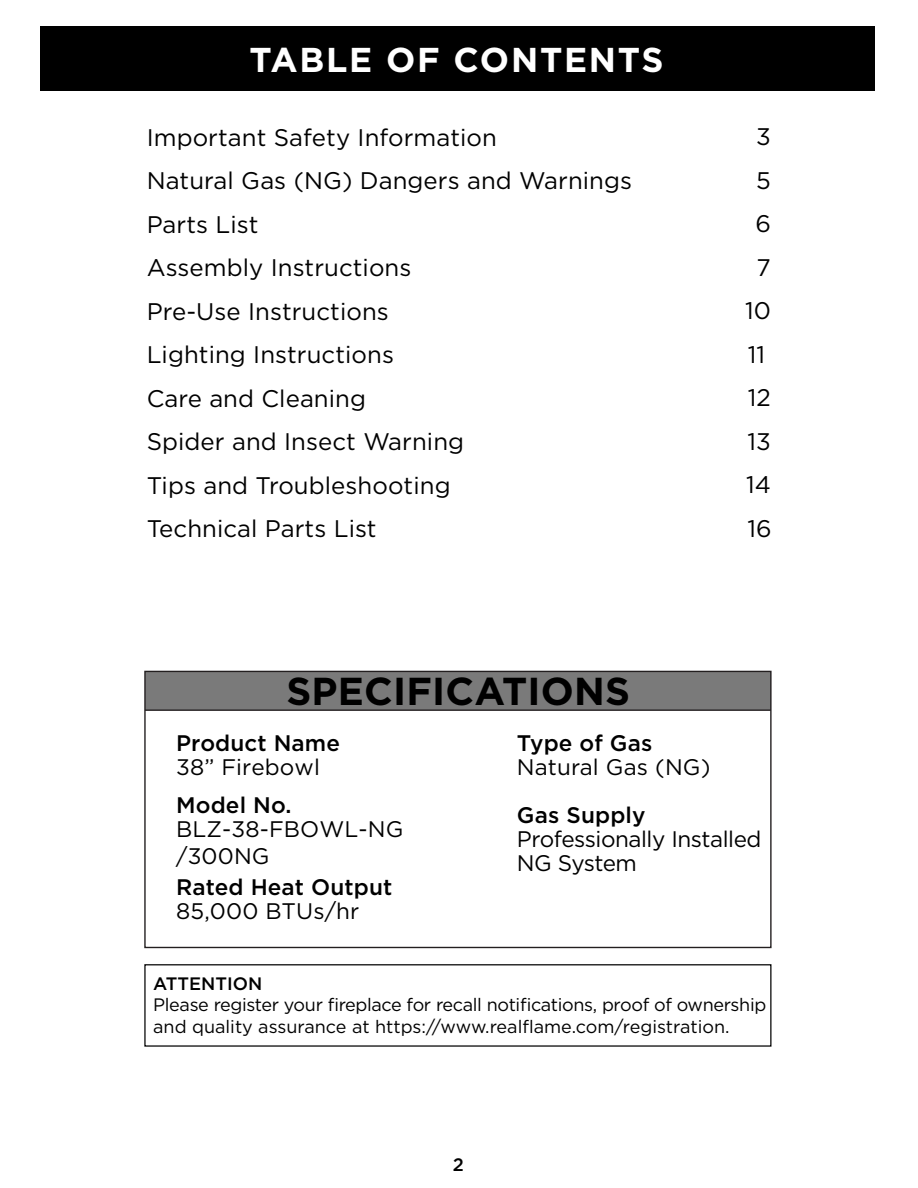
<style>
.page{position:relative;width:918px;height:1188px;background:#fff}
.page>*{position:absolute;margin:0;border:0;box-sizing:border-box;transform-origin:0 0}
.t1{font:700 39px "Gotham";letter-spacing:.005em;color:#000}
.t2{font:700 34.5px "Gotham";letter-spacing:.05em;color:#fff}
.t3{font:24px/43.5px "Gotham";letter-spacing:.005em;color:#000}
.t4{font:22.5px/27px "Gotham";letter-spacing:.005em;color:#000}
.t5{font:500 22.5px "Gotham";letter-spacing:.005em;color:#000}
.t6{font:22.5px/24px "Gotham";letter-spacing:-.02em;color:#000}
.t7{font:18px/21.6px "Gotham";letter-spacing:-.02em;color:#000}
.t8{font:500 18px "Gotham";color:#000}
</style>
<div class="page">
<div style="left:40px;top:26px;width:835px;height:65px;background:#000"></div>
<svg style="left:144px;top:670px;width:628px;height:279px"></svg>
<hr style="left:145px;top:709px;width:626px;height:2px;background:#231f20">
<div style="left:144px;top:964px;width:627px;height:83px;background:#fff;border:1px solid #000"></div>
<h2 class="t2" style="left:249px;top:37px;width:416px">TABLE OF CONTENTS</h2>
<p class="t3" style="left:147px;top:115px;width:487px">Important Safety Information<br>Natural Gas (NG) Dangers and Warnings<br>Parts List<br>Assembly Instructions<br>Pre-Use Instructions<br>Lighting Instructions<br>Care and Cleaning<br>Spider and Insect Warning<br>Tips and Troubleshooting<br>Technical Parts List</p>
<p class="t3" style="left:745px;top:114px;width:28px;text-align:center">3<br>5<br>6<br>7<br>10<br>11<br>12<br>13<br>14<br>16</p>
<h1 class="t1" style="left:286px;top:665px;width:345px">SPECIFICATIONS</h1>
<p class="t5" style="left:176px;top:729px;width:165px">Product Name</p>
<p class="t4" style="left:176px;top:753px;width:145px">38” Firebowl</p>
<p class="t5" style="left:176px;top:790px;width:117px">Model No.</p>
<p class="t4" style="left:176px;top:815px;width:229px">BLZ-38-FBOWL-NG /300NG</p>
<p class="t5" style="left:176px;top:873px;width:218px">Rated Heat Output</p>
<p class="t4" style="left:176px;top:897px;width:185px">85,000 BTUs/hr</p>
<p class="t5" style="left:517px;top:729px;width:137px">Type of Gas</p>
<p class="t4" style="left:517px;top:753px;width:195px">Natural Gas (NG)</p>
<p class="t5" style="left:517px;top:801px;width:130px">Gas Supply</p>
<p class="t6" style="left:517px;top:827px;width:246px">Professionally Installed<br>NG System</p>
<p class="t8" style="left:153px;top:972px;width:111px">ATTENTION</p>
<p class="t7" style="left:153px;top:994px;width:615px">Please register your fireplace for recall notifications, proof of ownership and quality assurance at https://www.realflame.com/registration.</p>
<p class="t8" style="left:453px;top:1153px;width:13px">2</p>
</div>
